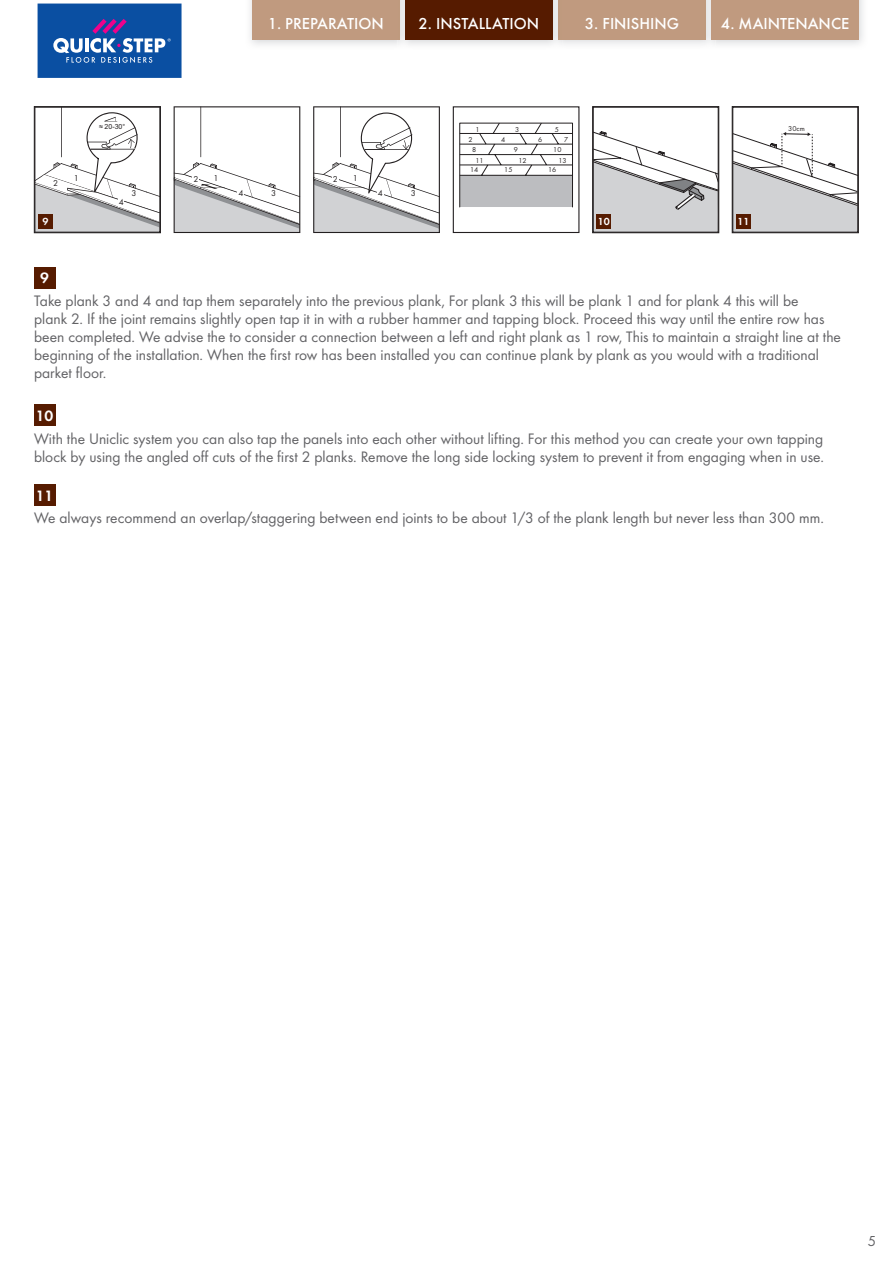
<style>
.page{position:relative;width:893px;height:1263px;background:#fff}
.page>*{position:absolute;margin:0;border:0;box-sizing:border-box;transform-origin:0 0}
.t1{font:500 16.5px "Futura";color:#fff}
.t2{font:15.75px/18px "Futura Boo";color:#636366}
.t3{font:15.6px "Futura Dem";color:#fff}
.t4{font:15px "Futura Boo";color:#636366}
.t5{font:10.65px "Futura Dem";color:#fff}
.t6{font:8.85px "Futura PT";color:#231f20}
.t7{font:7.35px/10.6px "Futura Boo";color:#231f20;text-align:center}
.t8{font:7.35px "Futura PT";color:#231f20}
.t9{font:7.35px "Futura Boo";color:#231f20;scale:.96 1}
.t10{font:7.05px "Arial";color:#231f20}
</style>
<div class="page">
<img style="left:250px;top:0;width:308px;height:45px">
<div style="left:252px;top:0;width:147px;height:39px;background:#c09a7f"></div>
<div style="left:558px;top:0;width:148px;height:39px;background:#c09a7f"></div>
<img style="left:398px;top:0;width:11px;height:45px">
<img style="left:398px;top:0;width:1px;height:39px">
<div style="left:405px;top:0;width:148px;height:39px;background:#561b00"></div>
<img style="left:704px;top:0;width:11px;height:47px">
<img style="left:704px;top:0;width:2px;height:39px">
<div style="left:711px;top:0;width:148px;height:39px;background:#c09a7f"></div>
<svg style="left:36px;top:108px;width:123px;height:123px"></svg>
<div style="left:118px;top:197px;width:6px;height:10px;background:#fff"></div>
<div style="left:34px;top:106px;width:127px;height:127px;border:1px solid #231f20"></div>
<svg style="left:594px;top:131px;width:123px;height:100px"></svg>
<div style="left:592px;top:106px;width:127px;height:127px;border:1px solid #231f20"></div>
<svg style="left:734px;top:132px;width:123px;height:99px"></svg>
<div style="left:732px;top:106px;width:127px;height:127px;border:1px solid #231f20"></div>
<svg style="left:37px;top:3px;width:145px;height:75px;background:#2860ab"></svg>
<div style="left:38px;top:214px;width:15px;height:15px;background:#561b00"></div>
<div style="left:597px;top:214px;width:14px;height:15px;background:#561b00"></div>
<div style="left:736px;top:214px;width:15px;height:15px;background:#561b00"></div>
<div style="left:34px;top:267px;width:21px;height:21px;background:#561b00"></div>
<div style="left:34px;top:405px;width:21px;height:21px;background:#561b00"></div>
<div style="left:34px;top:484px;width:21px;height:21px;background:#561b00"></div>
<svg style="left:174px;top:106px;width:126px;height:127px"></svg>
<svg style="left:313px;top:106px;width:127px;height:127px"></svg>
<div style="left:453px;top:106px;width:126px;height:127px;border:1px solid #231f20"></div>
<svg style="left:459px;top:123px;width:114px;height:84px"></svg>
<p class="t6" style="left:48px;top:179px;width:12px">22</p>
<p class="t6" style="left:74px;top:172px;width:7px">1</p>
<p class="t10" style="left:99px;top:122px;width:28px">≈ 20-30°</p>
<p class="t6" style="left:119px;top:197px;width:7px">4</p>
<p class="t6" style="left:131px;top:188px;width:7px">3</p>
<p class="t1" style="left:268px;top:13px;width:118px">1. PREPARATION</p>
<p class="t1" style="left:419px;top:13px;width:122px">2. INSTALLATION</p>
<p class="t1" style="left:585px;top:13px;width:96px">3. FINISHING</p>
<p class="t1" style="left:721px;top:13px;width:130px">4. MAINTENANCE</p>
<p class="t6" style="left:193px;top:174px;width:7px">2</p>
<p class="t6" style="left:213px;top:173px;width:7px">1</p>
<p class="t6" style="left:238px;top:188px;width:7px">4</p>
<p class="t6" style="left:271px;top:188px;width:7px">3</p>
<p class="t6" style="left:333px;top:174px;width:7px">2</p>
<p class="t6" style="left:353px;top:173px;width:7px">1</p>
<p class="t6" style="left:378px;top:188px;width:7px">4</p>
<p class="t6" style="left:411px;top:188px;width:7px">3</p>
<p class="t7" style="left:475px;top:124px;width:6px">1</p>
<p class="t7" style="left:515px;top:124px;width:6px">3</p>
<p class="t7" style="left:555px;top:124px;width:6px">5</p>
<p class="t7" style="left:501px;top:134px;width:6px">4</p>
<p class="t7" style="left:538px;top:134px;width:6px">6</p>
<p class="t9" style="left:564px;top:135px;width:6px">7</p>
<p class="t7" style="left:469px;top:134px;width:9px">2<br>8</p>
<p class="t7" style="left:514px;top:144px;width:6px">9</p>
<p class="t7" style="left:553px;top:144px;width:10px">10</p>
<p class="t7" style="left:475px;top:155px;width:10px">11</p>
<p class="t7" style="left:518px;top:155px;width:10px">12</p>
<p class="t7" style="left:558px;top:155px;width:10px">13</p>
<p class="t7" style="left:470px;top:165px;width:10px">14</p>
<p class="t7" style="left:504px;top:165px;width:10px">15</p>
<p class="t7" style="left:548px;top:165px;width:10px">16</p>
<p class="t8" style="left:788px;top:124px;width:18px">30cm</p>
<p class="t5" style="left:42px;top:215px;width:8px">9</p>
<p class="t5" style="left:598px;top:215px;width:14px">10</p>
<p class="t5" style="left:737px;top:215px;width:14px">11</p>
<p class="t3" style="left:40px;top:269px;width:10px">9</p>
<p class="t2" style="left:34px;top:292px;width:808px">Take plank 3 and 4 and tap them separately into the previous plank, For plank 3 this will be plank 1 and for plank 4 this will be<br>plank 2. If the joint remains slightly open tap it in with a rubber hammer and tapping block. Proceed this way until the entire row has been completed. We advise the to consider a connection between a left and right plank as 1 row, This to maintain a straight line at the beginning of the installation. When the first row has been installed you can continue plank by plank as you would with a traditional parket floor.</p>
<p class="t3" style="left:36px;top:407px;width:19px">10</p>
<p class="t2" style="left:34px;top:429px;width:792px">With the Uniclic system you can also tap the panels into each other without lifting. For this method you can create your own tapping block by using the angled off cuts of the first 2 planks. Remove the long side locking system to prevent it from engaging when in use.</p>
<p class="t3" style="left:36px;top:486px;width:19px">11</p>
<p class="t2" style="left:34px;top:509px;width:791px">We always recommend an overlap/staggering between end joints to be about 1/3 of the plank length but never less than 300 mm.</p>
<p class="t4" style="left:868px;top:1232px;width:10px">5</p>
</div>
